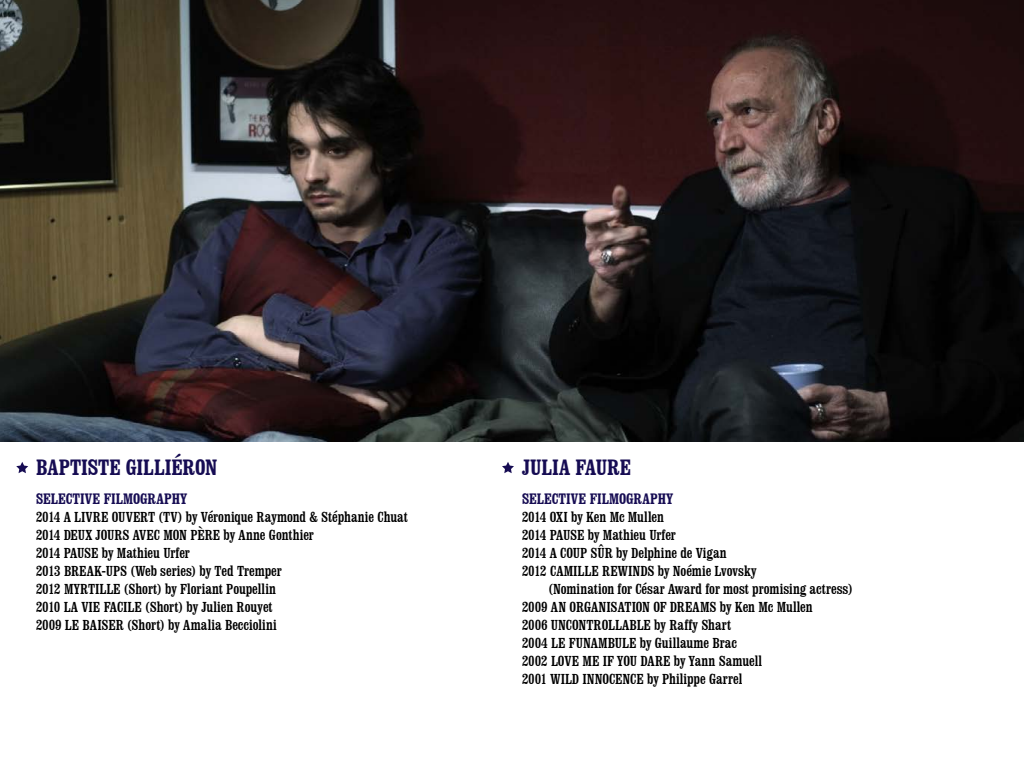
<style>
.page{position:relative;width:1024px;height:768px;background:#fff}
.page>*{position:absolute;margin:0;border:0;box-sizing:border-box;transform-origin:0 0}
.t1{font:700 condensed 22px "Clarendon BT";color:#160c53}
.t2{font:condensed 15px/18px "Clarendon BT";color:#000}
.t3{font:700 condensed 15px "Clarendon BT";color:#160c53}
</style>
<div class="page">
<img style="left:0;top:0;width:1024px;height:442px">
<svg style="left:16px;top:462px;width:12px;height:11px"></svg>
<svg style="left:502px;top:462px;width:12px;height:11px"></svg>
<h1 class="t1" style="left:36px;top:454px;width:183px">BAPTISTE GILLIÉRON</h1>
<p class="t3" style="left:36px;top:490px;width:153px">SELECTIVE FILMOGRAPHY</p>
<p class="t2" style="left:36px;top:508px;width:373px">2014 A LIVRE OUVERT (TV) by Véronique Raymond &amp; Stéphanie Chuat 2014 DEUX JOURS AVEC MON PÈRE by Anne Gonthier<br>2014 PAUSE by Mathieu Urfer<br>2013 BREAK-UPS (Web series) by Ted Tremper<br>2012 MYRTILLE (Short) by Floriant Poupellin<br>2010 LA VIE FACILE (Short) by Julien Rouyet<br>2009 LE BAISER (Short) by Amalia Becciolini</p>
<h1 class="t1" style="left:522px;top:454px;width:111px">JULIA FAURE</h1>
<p class="t3" style="left:522px;top:490px;width:153px">SELECTIVE FILMOGRAPHY</p>
<p class="t2" style="left:522px;top:508px;width:144px">2014 OXI by Ken Mc Mullen</p>
<p class="t2" style="left:522px;top:526px;width:155px">2014 PAUSE by Mathieu Urfer</p>
<p class="t2" style="left:522px;top:544px;width:206px">2014 A COUP SÛR by Delphine de Vigan</p>
<p class="t2" style="left:522px;top:562px;width:236px">2012 CAMILLE REWINDS by Noémie Lvovsky</p>
<p class="t2" style="left:548px;top:580px;width:306px">(Nomination for César Award for most promising actress)</p>
<p class="t2" style="left:522px;top:598px;width:292px">2009 AN ORGANISATION OF DREAMS by Ken Mc Mullen</p>
<p class="t2" style="left:522px;top:616px;width:211px">2006 UNCONTROLLABLE by Raffy Shart</p>
<p class="t2" style="left:522px;top:634px;width:217px">2004 LE FUNAMBULE by Guillaume Brac</p>
<p class="t2" style="left:522px;top:652px;width:242px">2002 LOVE ME IF YOU DARE by Yann Samuell</p>
<p class="t2" style="left:522px;top:670px;width:222px">2001 WILD INNOCENCE by Philippe Garrel</p>
</div>
